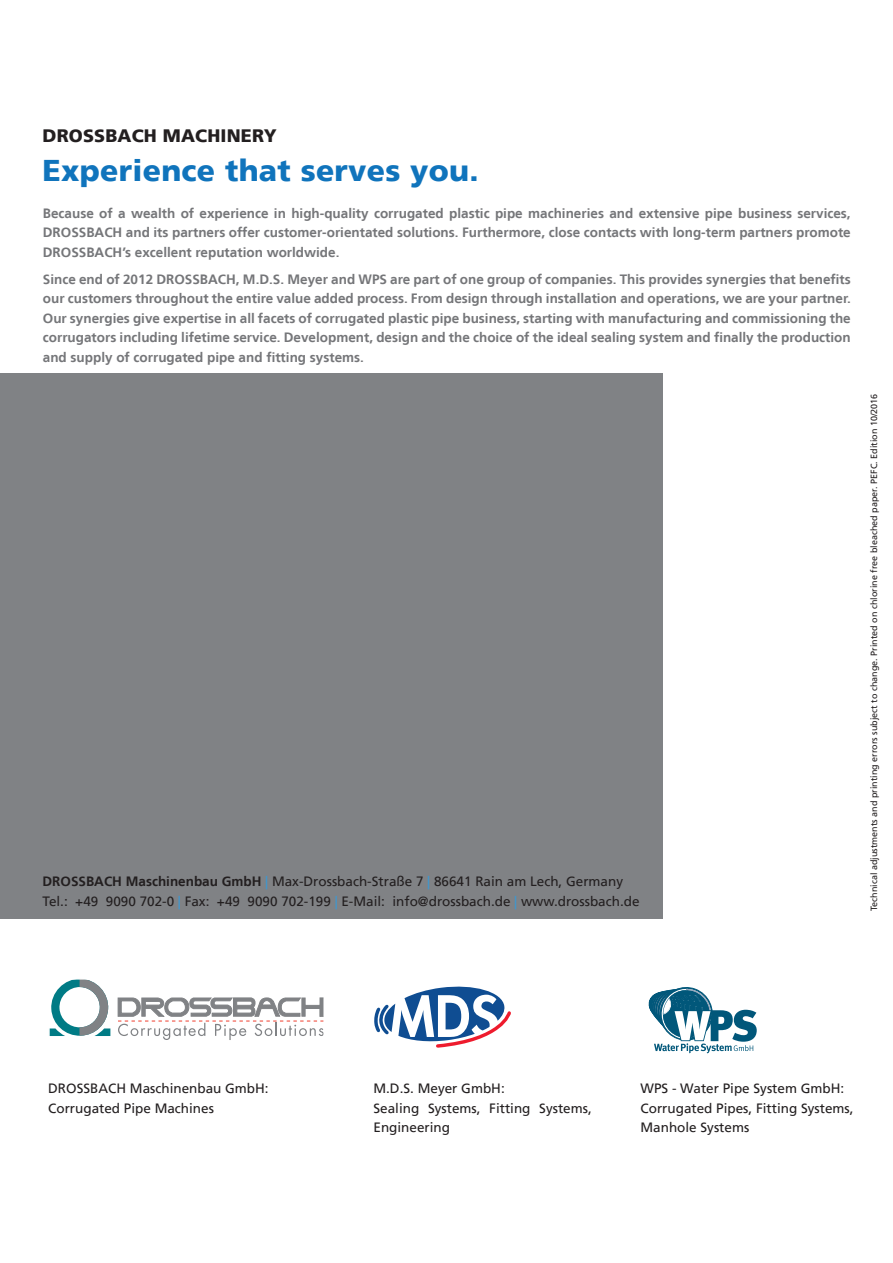
<style>
.page{position:relative;width:893px;height:1263px;background:#fff}
.page>*{position:absolute;margin:0;border:0;box-sizing:border-box;transform-origin:0 0}
.t1{font:900 30px "Frutiger LT";letter-spacing:.01em;color:#1074bc}
.t2{font:900 18px "Frutiger LT";letter-spacing:.01em;color:#231f20}
.t3{font:700 13.5px/19.5px "Frutiger LT";color:#757679;text-align:justify}
.t4{font:13.5px/19.5px "Frutiger LT";color:#231f20}
.t5{font:9px "Frutiger LT";color:#231f20}
.s1{font-weight:700}
.s2{color:#3b98d3}
</style>
<div class="page">
<div style="left:0;top:373px;width:663px;height:545px;background:#808285"></div>
<svg style="left:51px;top:981px;width:59px;height:55px"></svg>
<svg style="left:118px;top:998px;width:204px;height:42px"></svg>
<svg style="left:374px;top:986px;width:137px;height:62px"></svg>
<svg style="left:648px;top:987px;width:109px;height:66px"></svg>
<h2 class="t2" style="left:43px;top:125px;width:153px">DROSSBACH Mach</h2>
<h2 class="t2" style="left:221px;top:125px;width:58px">inery</h2>
<h1 class="t1" style="left:43px;top:153px;width:438px">Experience that serves you.</h1>
<p class="t3" style="left:43px;top:203px;width:809px">Because of a wealth of experience in high-quality corrugated plastic pipe machineries and extensive pipe business services, DROSSBACH and its partners offer customer-orientated solutions. Furthermore, close contacts with long-term partners promote DROSSBACH’s excellent reputation worldwide.</p>
<p class="t3" style="left:43px;top:269px;width:809px">Since end of 2012 DROSSBACH, M.D.S. Meyer and WPS are part of one group of companies. This provides synergies that benefits our customers throughout the entire value added process. From design through installation and operations, we are your partner.<br>Our synergies give expertise in all facets of corrugated plastic pipe business, starting with manufacturing and commissioning the corrugators including lifetime service. Development, design and the choice of the ideal sealing system and finally the production and supply of corrugated pipe and fitting systems.</p>
<p class="t4" style="left:43px;top:872px;width:598px"><span class="s1">DROSSBACH Maschinenbau GmbH</span> <span class="s2">|</span> Max-Drossbach-Straße 7 <span class="s2">|</span> 86641 Rain am Lech, Germany<br>Tel.: +49 9090 702-0 <span class="s2">|</span> Fax: +49 9090 702-199 <span class="s2">|</span> E-Mail: info@drossbach.de <span class="s2">|</span> www.drossbach.de</p>
<p class="t5" style="left:869px;top:911px;width:519px;rotate:-90deg">Technical adjustments and printing errors subject to change. Printed on chlorine free bleached paper. PEFC. Edition 10/2016</p>
<p class="t4" style="left:48px;top:1079px;width:222px">DROSSBACH Maschinenbau GmbH:<br>Corrugated Pipe Machines</p>
<p class="t4" style="left:373px;top:1079px;width:220px">M.D.S. Meyer GmbH:<br>Sealing Systems, Fitting Systems,<br>Engineering</p>
<p class="t4" style="left:640px;top:1079px;width:215px">WPS - Water Pipe System GmbH:<br>Corrugated Pipes, Fitting Systems,<br>Manhole Systems</p>
</div>
